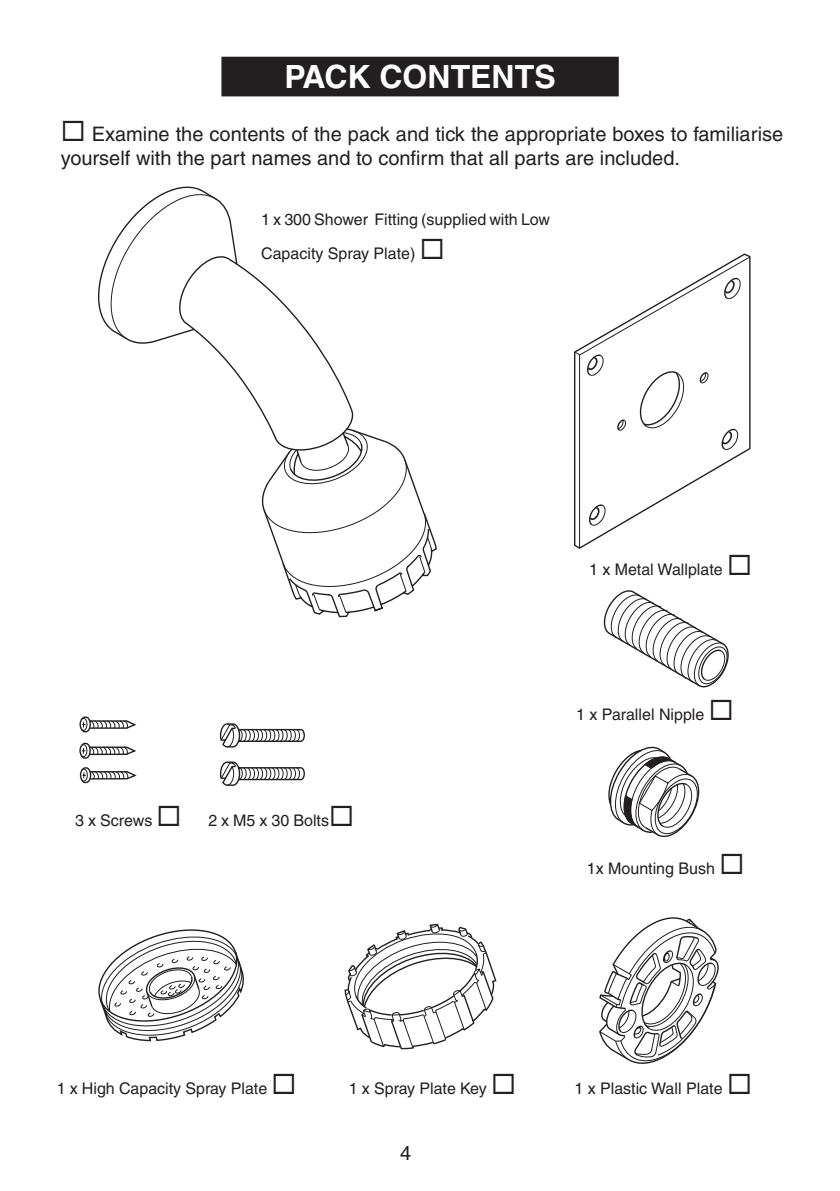
<style>
.page{position:relative;width:840px;height:1191px;background:#fff}
.page>*{position:absolute;margin:0;border:0;box-sizing:border-box;transform-origin:0 0}
.head{font:700 32px "Helvetica";color:#fff}
.Body_text{font:20px/24px "Helvetica";color:#231f20}
.Body_copy__regular{font:16px/33.6px "Helvetica";color:#231f20}
</style>
<div class="page">
<div style="left:222px;top:58px;width:395px;height:37px;background:#231f20"></div>
<div style="left:221px;top:57px;width:397px;height:39px;border:2px solid #231f20"></div>
<svg style="left:98px;top:186px;width:339px;height:432px"></svg>
<svg style="left:738px;top:253px;width:12px;height:197px"></svg>
<svg style="left:574px;top:257px;width:175px;height:431px"></svg>
<svg style="left:102px;top:961px;width:395px;height:89px"></svg>
<svg style="left:98px;top:929px;width:380px;height:77px"></svg>
<svg style="left:79px;top:716px;width:156px;height:68px"></svg>
<svg style="left:221px;top:724px;width:477px;height:237px"></svg>
<svg style="left:598px;top:907px;width:121px;height:157px"></svg>
<p class="head" style="left:284px;top:57px;width:273px">PACK CONTENTS</p>
<p class="Body_text" style="left:61px;top:122px;width:723px">◻ Examine the contents of the pack and tick the appropriate boxes to familiarise yourself with the part names and to confirm that all parts are included.</p>
<p class="Body_copy__regular" style="left:261px;top:203px;width:290px">1 x 300 Shower Fitting (supplied with Low<br>Capacity Spray Plate) ◻</p>
<p class="Body_copy__regular" style="left:75px;top:803px;width:108px">3 x Screws ◻</p>
<p class="Body_copy__regular" style="left:208px;top:803px;width:147px">2 x M5 x 30 Bolts◻</p>
<p class="Body_copy__regular" style="left:588px;top:552px;width:164px">1 x Metal Wallplate ◻</p>
<p class="Body_copy__regular" style="left:576px;top:698px;width:159px">1 x Parallel Nipple ◻</p>
<p class="Body_copy__regular" style="left:586px;top:852px;width:159px">1x Mounting Bush ◻</p>
<p class="Body_copy__regular" style="left:57px;top:1071px;width:241px">1 x High Capacity Spray Plate ◻</p>
<p class="Body_copy__regular" style="left:348px;top:1071px;width:168px">1 x Spray Plate Key ◻</p>
<p class="Body_text" style="left:400px;top:1141px;width:13px">4</p>
<p class="Body_copy__regular" style="left:574px;top:1071px;width:179px">1 x Plastic Wall Plate ◻</p>
</div>
